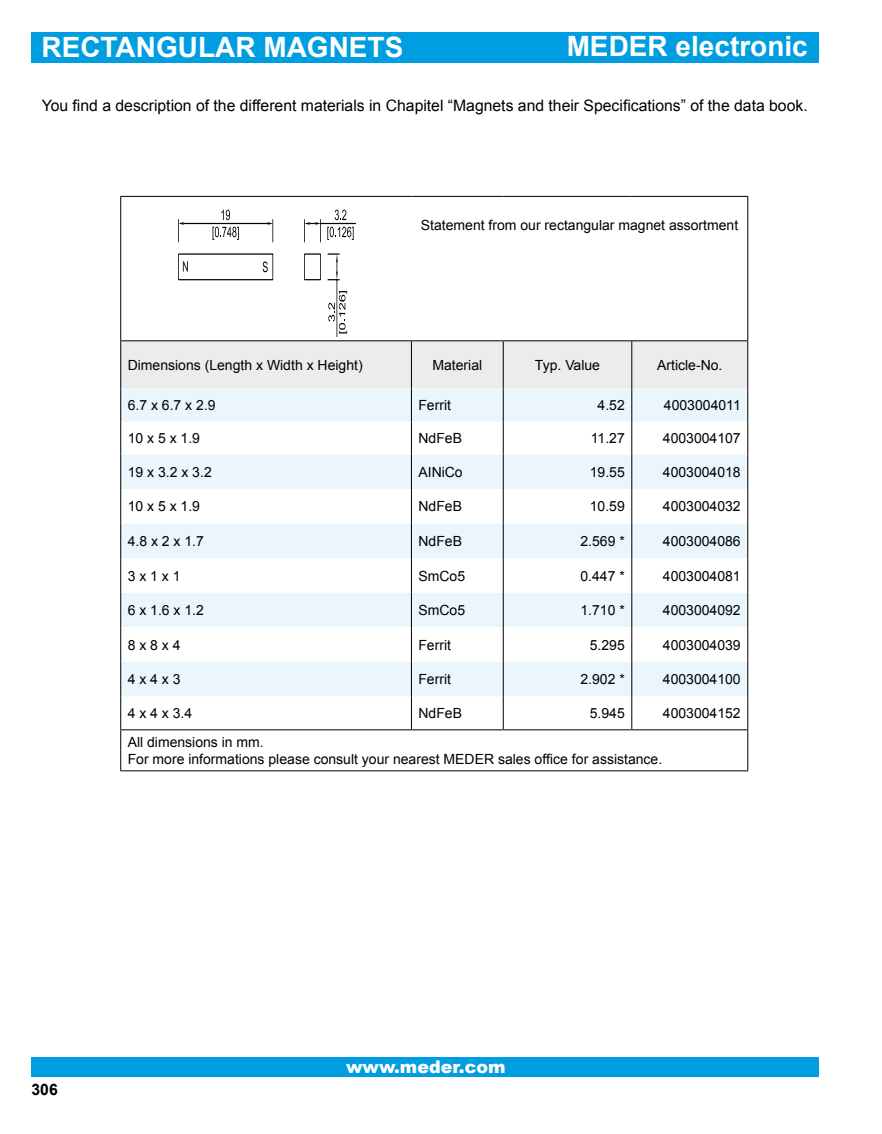
<style>
.page{position:relative;width:882px;height:1134px;background:#fff}
.page>*{position:absolute;margin:0;border:0;box-sizing:border-box;transform-origin:0 0}
.t1{font:700 28px "Arial";color:#fff}
.t2{font:900 17.5px "Arial";color:#fff}
.t3{font:15.75px "Arial";color:#000}
.t4{font:700 15.75px "Arial";color:#000}
.t5{font:14px/16.8px "Arial";color:#000}
</style>
<div class="page">
<div style="left:31px;top:32px;width:788px;height:30px;background:#009ee0"></div>
<div style="left:31px;top:1057px;width:788px;height:19px;background:#009ee0"></div>
<div style="left:121px;top:341px;width:626px;height:48px;background:#ececed"></div>
<svg style="left:121px;top:389px;width:626px;height:307px;fill:#eaf6fc"></svg>
<hr style="left:120px;top:196px;width:291px;height:1px;background:#000">
<hr style="left:120px;top:197px;width:1px;height:143px;background:#000">
<hr style="left:411px;top:196px;width:92px;height:1px;background:#000">
<hr style="left:503px;top:196px;width:129px;height:1px;background:#000">
<hr style="left:632px;top:196px;width:116px;height:1px;background:#000">
<hr style="left:747px;top:197px;width:1px;height:143px;background:#000">
<hr style="left:120px;top:340px;width:291px;height:1px;background:#000">
<hr style="left:120px;top:341px;width:1px;height:48px;background:#000">
<hr style="left:411px;top:340px;width:92px;height:1px;background:#000">
<hr style="left:411px;top:341px;width:1px;height:48px;background:#000">
<hr style="left:503px;top:340px;width:129px;height:1px;background:#000">
<hr style="left:503px;top:341px;width:1px;height:48px;background:#000">
<hr style="left:632px;top:340px;width:116px;height:1px;background:#000">
<hr style="left:631px;top:341px;width:1px;height:48px;background:#000">
<hr style="left:747px;top:341px;width:1px;height:48px;background:#000">
<hr style="left:120px;top:389px;width:1px;height:32px;background:#000">
<hr style="left:411px;top:389px;width:1px;height:32px;background:#000">
<hr style="left:503px;top:389px;width:1px;height:32px;background:#000">
<hr style="left:631px;top:389px;width:1px;height:32px;background:#000">
<hr style="left:747px;top:389px;width:1px;height:32px;background:#000">
<hr style="left:120px;top:421px;width:1px;height:34px;background:#000">
<hr style="left:411px;top:421px;width:1px;height:34px;background:#000">
<hr style="left:503px;top:421px;width:1px;height:34px;background:#000">
<hr style="left:631px;top:421px;width:1px;height:34px;background:#000">
<hr style="left:747px;top:421px;width:1px;height:34px;background:#000">
<hr style="left:120px;top:455px;width:1px;height:34px;background:#000">
<hr style="left:411px;top:455px;width:1px;height:34px;background:#000">
<hr style="left:503px;top:455px;width:1px;height:34px;background:#000">
<hr style="left:631px;top:455px;width:1px;height:34px;background:#000">
<hr style="left:747px;top:455px;width:1px;height:34px;background:#000">
<hr style="left:120px;top:489px;width:1px;height:35px;background:#000">
<hr style="left:411px;top:489px;width:1px;height:35px;background:#000">
<hr style="left:503px;top:489px;width:1px;height:35px;background:#000">
<hr style="left:631px;top:489px;width:1px;height:35px;background:#000">
<hr style="left:747px;top:489px;width:1px;height:35px;background:#000">
<hr style="left:120px;top:524px;width:1px;height:34px;background:#000">
<hr style="left:411px;top:524px;width:1px;height:34px;background:#000">
<hr style="left:503px;top:524px;width:1px;height:34px;background:#000">
<hr style="left:631px;top:524px;width:1px;height:34px;background:#000">
<hr style="left:747px;top:524px;width:1px;height:34px;background:#000">
<hr style="left:120px;top:558px;width:1px;height:35px;background:#000">
<hr style="left:411px;top:558px;width:1px;height:35px;background:#000">
<hr style="left:503px;top:558px;width:1px;height:35px;background:#000">
<hr style="left:631px;top:558px;width:1px;height:35px;background:#000">
<hr style="left:747px;top:558px;width:1px;height:35px;background:#000">
<hr style="left:120px;top:593px;width:1px;height:34px;background:#000">
<hr style="left:411px;top:593px;width:1px;height:34px;background:#000">
<hr style="left:503px;top:593px;width:1px;height:34px;background:#000">
<hr style="left:631px;top:593px;width:1px;height:34px;background:#000">
<hr style="left:747px;top:593px;width:1px;height:34px;background:#000">
<hr style="left:120px;top:627px;width:1px;height:35px;background:#000">
<hr style="left:411px;top:627px;width:1px;height:35px;background:#000">
<hr style="left:503px;top:627px;width:1px;height:35px;background:#000">
<hr style="left:631px;top:627px;width:1px;height:35px;background:#000">
<hr style="left:747px;top:627px;width:1px;height:35px;background:#000">
<hr style="left:120px;top:662px;width:1px;height:34px;background:#000">
<hr style="left:411px;top:662px;width:1px;height:34px;background:#000">
<hr style="left:503px;top:662px;width:1px;height:34px;background:#000">
<hr style="left:631px;top:662px;width:1px;height:34px;background:#000">
<hr style="left:747px;top:662px;width:1px;height:34px;background:#000">
<hr style="left:120px;top:696px;width:1px;height:33px;background:#000">
<hr style="left:411px;top:696px;width:1px;height:33px;background:#000">
<hr style="left:503px;top:696px;width:1px;height:33px;background:#000">
<hr style="left:631px;top:696px;width:1px;height:33px;background:#000">
<hr style="left:747px;top:696px;width:1px;height:33px;background:#000">
<hr style="left:120px;top:729px;width:291px;height:1px;background:#000">
<hr style="left:120px;top:730px;width:1px;height:40px;background:#000">
<hr style="left:411px;top:729px;width:92px;height:1px;background:#000">
<hr style="left:503px;top:729px;width:129px;height:1px;background:#000">
<hr style="left:632px;top:729px;width:116px;height:1px;background:#000">
<hr style="left:747px;top:730px;width:1px;height:40px;background:#000">
<hr style="left:120px;top:770px;width:291px;height:1px;background:#000">
<hr style="left:411px;top:770px;width:92px;height:1px;background:#000">
<hr style="left:503px;top:770px;width:129px;height:1px;background:#000">
<hr style="left:632px;top:770px;width:116px;height:1px;background:#000">
<svg style="left:183px;top:261px;width:5px;height:11px"></svg>
<svg style="left:263px;top:262px;width:5px;height:10px"></svg>
<div style="left:178px;top:254px;width:95px;height:26px;border:1px solid #000"></div>
<hr style="left:184px;top:223px;width:84px;height:1px;background:#000">
<svg style="left:178px;top:219px;width:6px;height:23px"></svg>
<svg style="left:268px;top:219px;width:6px;height:23px"></svg>
<svg style="left:221px;top:210px;width:9px;height:10px"></svg>
<svg style="left:213px;top:227px;width:26px;height:13px"></svg>
<div style="left:304px;top:254px;width:17px;height:26px;border:1px solid #000"></div>
<hr style="left:320px;top:223px;width:36px;height:1px;background:#000">
<svg style="left:304px;top:219px;width:17px;height:23px"></svg>
<svg style="left:335px;top:210px;width:11px;height:10px"></svg>
<svg style="left:327px;top:227px;width:27px;height:13px"></svg>
<hr style="left:337px;top:280px;width:1px;height:57px;background:#000">
<svg style="left:328px;top:254px;width:11px;height:26px"></svg>
<svg style="left:328px;top:291px;width:19px;height:42px"></svg>
<h1 class="t1" style="left:41px;top:32px;width:363px">RECTANGULAR MAGNETS</h1>
<h1 class="t1" style="left:567px;top:30px;width:243px">MEDER electronic</h1>
<p class="t3" style="left:42px;top:96px;width:768px">You find a description of the different materials in Chapitel “Magnets and their Specifications” of the data book.</p>
<p class="t5" style="left:421px;top:217px;width:319px">Statement from our rectangular magnet assortment</p>
<p class="t5" style="left:128px;top:356px;width:236px">Dimensions (Length x Width x Height)</p>
<p class="t5" style="left:432px;top:356px;width:51px">Material</p>
<p class="t5" style="left:535px;top:356px;width:67px">Typ. Value</p>
<p class="t5" style="left:657px;top:356px;width:67px">Article-No.</p>
<p class="t5" style="left:128px;top:397px;width:89px">6.7 x 6.7 x 2.9</p>
<p class="t5" style="left:418px;top:397px;width:34px">Ferrit</p>
<p class="t5" style="left:598px;top:397px;width:29px">4.52</p>
<p class="t5" style="left:664px;top:397px;width:78px">4003004011</p>
<p class="t5" style="left:128px;top:430px;width:74px">10 x 5 x 1.9</p>
<p class="t5" style="left:418px;top:430px;width:45px">NdFeB</p>
<p class="t5" style="left:591px;top:430px;width:35px">11.27</p>
<p class="t5" style="left:663px;top:430px;width:79px">4003004107</p>
<p class="t5" style="left:128px;top:464px;width:86px">19 x 3.2 x 3.2</p>
<p class="t5" style="left:418px;top:464px;width:46px">AINiCo</p>
<p class="t5" style="left:590px;top:464px;width:37px">19.55</p>
<p class="t5" style="left:663px;top:464px;width:79px">4003004018</p>
<p class="t5" style="left:128px;top:498px;width:74px">10 x 5 x 1.9</p>
<p class="t5" style="left:418px;top:498px;width:45px">NdFeB</p>
<p class="t5" style="left:590px;top:498px;width:37px">10.59</p>
<p class="t5" style="left:663px;top:498px;width:79px">4003004032</p>
<p class="t5" style="left:128px;top:533px;width:78px">4.8 x 2 x 1.7</p>
<p class="t5" style="left:418px;top:533px;width:45px">NdFeB</p>
<p class="t5" style="left:580px;top:533px;width:46px">2.569 *</p>
<p class="t5" style="left:663px;top:533px;width:79px">4003004086</p>
<p class="t5" style="left:128px;top:567px;width:54px">3 x 1 x 1</p>
<p class="t5" style="left:418px;top:567px;width:48px">SmCo5</p>
<p class="t5" style="left:580px;top:567px;width:46px">0.447 *</p>
<p class="t5" style="left:663px;top:567px;width:79px">4003004081</p>
<p class="t5" style="left:128px;top:602px;width:78px">6 x 1.6 x 1.2</p>
<p class="t5" style="left:418px;top:602px;width:48px">SmCo5</p>
<p class="t5" style="left:580px;top:602px;width:46px">1.710 *</p>
<p class="t5" style="left:663px;top:602px;width:79px">4003004092</p>
<p class="t5" style="left:128px;top:636px;width:54px">8 x 8 x 4</p>
<p class="t5" style="left:418px;top:636px;width:34px">Ferrit</p>
<p class="t5" style="left:590px;top:636px;width:37px">5.295</p>
<p class="t5" style="left:663px;top:636px;width:79px">4003004039</p>
<p class="t5" style="left:128px;top:671px;width:54px">4 x 4 x 3</p>
<p class="t5" style="left:418px;top:671px;width:34px">Ferrit</p>
<p class="t5" style="left:580px;top:671px;width:46px">2.902 *</p>
<p class="t5" style="left:663px;top:671px;width:79px">4003004100</p>
<p class="t5" style="left:128px;top:705px;width:66px">4 x 4 x 3.4</p>
<p class="t5" style="left:418px;top:705px;width:45px">NdFeB</p>
<p class="t5" style="left:590px;top:705px;width:37px">5.945</p>
<p class="t5" style="left:663px;top:705px;width:79px">4003004152</p>
<p class="t5" style="left:128px;top:734px;width:536px">All dimensions in mm.<br>For more informations please consult your nearest MEDER sales office for assistance.</p>
<p class="t4" style="left:32px;top:1081px;width:28px">306</p>
<p class="t2" style="left:346px;top:1057px;width:161px">www.meder.com</p>
</div>
